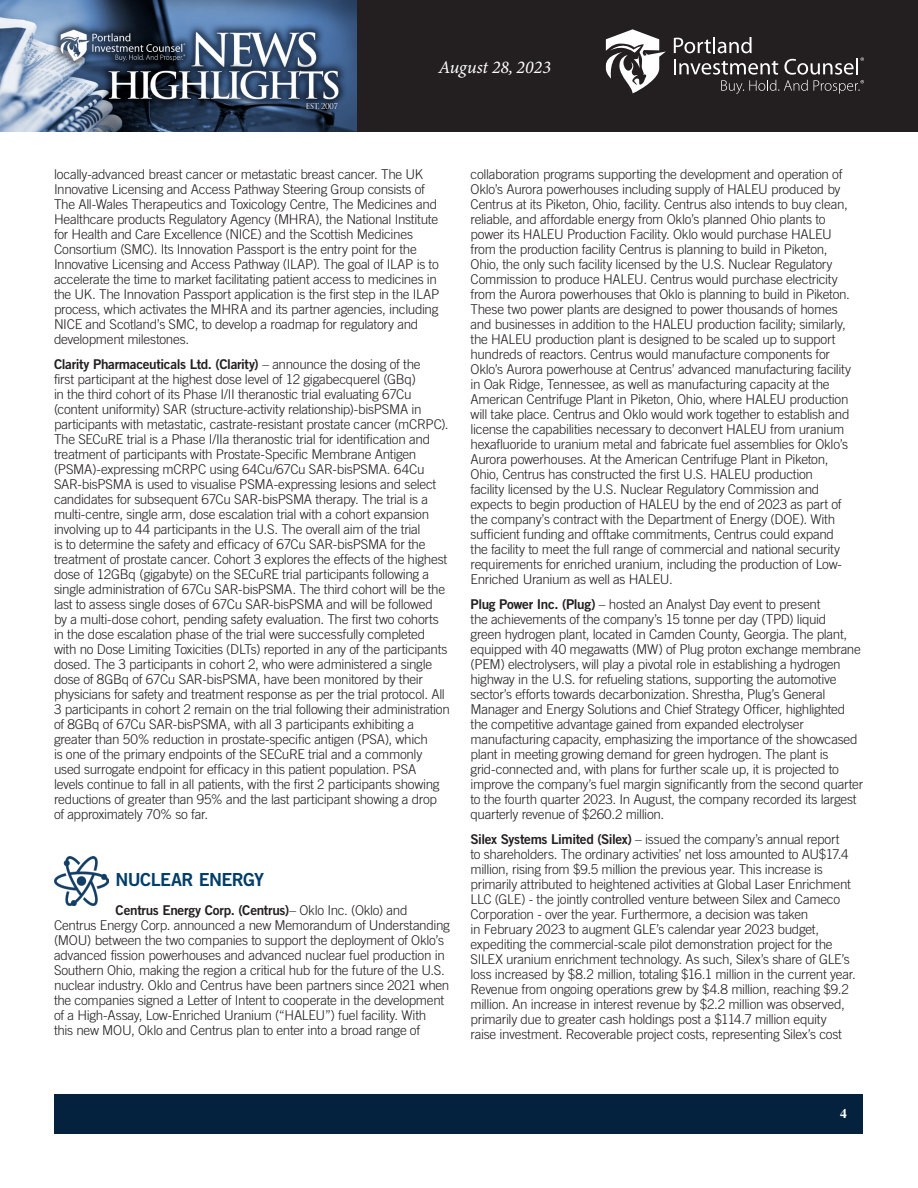
<style>
.page{position:relative;width:918px;height:1188px;background:#fff}
.page>*{position:absolute;margin:0;border:0;box-sizing:border-box;transform-origin:0 0}
.t1{font:italic 18px "Minion Variable Concept";color:#fff}
.Article_-_Body{font:18px "Trade Gothic Bold Two";letter-spacing:-.035em;color:#003e69}
.Article_-_Body-2{font:300 13.5px/15px "Trade Gothic";letter-spacing:-.02em;color:#231f20}
.t2{font:700 13.5px "Times";color:#fff}
.s1{font-family:"Trade Gothic Bold Two";font-weight:400}
</style>
<div class="page">
<div style="left:356px;top:0;width:562px;height:132px;background:#231f20"></div>
<img style="left:0;top:0;width:356px;height:132px">
<svg style="left:674px;top:37px;width:190px;height:57px"></svg>
<svg style="left:606px;top:29px;width:60px;height:64px"></svg>
<div style="left:55px;top:1094px;width:808px;height:39px;background:#04213e"></div>
<img style="left:54px;top:857px;width:55px;height:49px">
<h1 class="t1" style="left:439px;top:55px;width:113px">August 28, 2023</h1>
<p class="Article_-_Body-2" style="left:54px;top:167px;width:387px">locally-advanced breast cancer or metastatic breast cancer. The UK Innovative Licensing and Access Pathway Steering Group consists of The All-Wales Therapeutics and Toxicology Centre, The Medicines and Healthcare products Regulatory Agency (MHRA), the National Institute for Health and Care Excellence (NICE) and the Scottish Medicines Consortium (SMC). Its Innovation Passport is the entry point for the Innovative Licensing and Access Pathway (ILAP). The goal of ILAP is to accelerate the time to market facilitating patient access to medicines in the UK. The Innovation Passport application is the first step in the ILAP process, which activates the MHRA and its partner agencies, including NICE and Scotland’s SMC, to develop a roadmap for regulatory and development milestones.</p>
<p class="Article_-_Body-2" style="left:54px;top:356px;width:397px"><span class="s1">Clarity Pharmaceuticals Ltd. (Clarity)</span> – announce the dosing of the<br>first participant at the highest dose level of 12 gigabecquerel (GBq)<br>in the third cohort of its Phase I/II theranostic trial evaluating 67Cu (content uniformity) SAR (structure-activity relationship)-bisPSMA in participants with metastatic, castrate-resistant prostate cancer (mCRPC).<br>The SECuRE trial is a Phase I/IIa theranostic trial for identification and treatment of participants with Prostate-Specific Membrane Antigen (PSMA)-expressing mCRPC using 64Cu/67Cu SAR-bisPSMA. 64Cu SAR-bisPSMA is used to visualise PSMA-expressing lesions and select candidates for subsequent 67Cu SAR-bisPSMA therapy. The trial is a multi-centre, single arm, dose escalation trial with a cohort expansion involving up to 44 participants in the U.S. The overall aim of the trial<br>is to determine the safety and efficacy of 67Cu SAR-bisPSMA for the treatment of prostate cancer. Cohort 3 explores the effects of the highest dose of 12GBq (gigabyte) on the SECuRE trial participants following a single administration of 67Cu SAR-bisPSMA. The third cohort will be the last to assess single doses of 67Cu SAR-bisPSMA and will be followed<br>by a multi-dose cohort, pending safety evaluation. The first two cohorts in the dose escalation phase of the trial were successfully completed with no Dose Limiting Toxicities (DLTs) reported in any of the participants dosed. The 3 participants in cohort 2, who were administered a single dose of 8GBq of 67Cu SAR-bisPSMA, have been monitored by their physicians for safety and treatment response as per the trial protocol. All 3 participants in cohort 2 remain on the trial following their administration of 8GBq of 67Cu SAR-bisPSMA, with all 3 participants exhibiting a greater than 50% reduction in prostate-specific antigen (PSA), which<br>is one of the primary endpoints of the SECuRE trial and a commonly used surrogate endpoint for efficacy in this patient population. PSA<br>levels continue to fall in all patients, with the first 2 participants showing reductions of greater than 95% and the last participant showing a drop of approximately 70% so far.</p>
<p class="Article_-_Body" style="left:115px;top:869px;width:150px">NUCLEAR ENERGY</p>
<p class="Article_-_Body-2" style="left:54px;top:902px;width:398px;text-indent:62px"><span class="s1">Centrus Energy Corp. (Centrus)</span>– Oklo Inc. (Oklo) and Centrus Energy Corp. announced a new Memorandum of Understanding (MOU) between the two companies to support the deployment of Oklo’s advanced fission powerhouses and advanced nuclear fuel production in Southern Ohio, making the region a critical hub for the future of the U.S. nuclear industry. Oklo and Centrus have been partners since 2021 when the companies signed a Letter of Intent to cooperate in the development of a High-Assay, Low-Enriched Uranium (“HALEU”) fuel facility. With<br>this new MOU, Oklo and Centrus plan to enter into a broad range of</p>
<p class="Article_-_Body-2" style="left:471px;top:167px;width:382px">collaboration programs supporting the development and operation of Oklo’s Aurora powerhouses including supply of HALEU produced by Centrus at its Piketon, Ohio, facility. Centrus also intends to buy clean, reliable, and affordable energy from Oklo’s planned Ohio plants to power its HALEU Production Facility. Oklo would purchase HALEU from the production facility Centrus is planning to build in Piketon, Ohio, the only such facility licensed by the U.S. Nuclear Regulatory Commission to produce HALEU. Centrus would purchase electricity from the Aurora powerhouses that Oklo is planning to build in Piketon.<br>These two power plants are designed to power thousands of homes and businesses in addition to the HALEU production facility; similarly, the HALEU production plant is designed to be scaled up to support hundreds of reactors. Centrus would manufacture components for Oklo’s Aurora powerhouse at Centrus’ advanced manufacturing facility in Oak Ridge, Tennessee, as well as manufacturing capacity at the American Centrifuge Plant in Piketon, Ohio, where HALEU production will take place. Centrus and Oklo would work together to establish and license the capabilities necessary to deconvert HALEU from uranium hexafluoride to uranium metal and fabricate fuel assemblies for Oklo’s Aurora powerhouses. At the American Centrifuge Plant in Piketon, Ohio, Centrus has constructed the first U.S. HALEU production<br>facility licensed by the U.S. Nuclear Regulatory Commission and expects to begin production of HALEU by the end of 2023 as part of the company’s contract with the Department of Energy (DOE). With sufficient funding and offtake commitments, Centrus could expand the facility to meet the full range of commercial and national security requirements for enriched uranium, including the production of Low-Enriched Uranium as well as HALEU.</p>
<p class="Article_-_Body-2" style="left:471px;top:596px;width:394px"><span class="s1">Plug Power Inc. (Plug)</span> – hosted an Analyst Day event to present<br>the achievements of the company’s 15 tonne per day (TPD) liquid<br>green hydrogen plant, located in Camden County, Georgia. The plant, equipped with 40 megawatts (MW) of Plug proton exchange membrane (PEM) electrolysers, will play a pivotal role in establishing a hydrogen highway in the U.S. for refueling stations, supporting the automotive sector’s efforts towards decarbonization. Shrestha, Plug’s General Manager and Energy Solutions and Chief Strategy Officer, highlighted the competitive advantage gained from expanded electrolyser manufacturing capacity, emphasizing the importance of the showcased plant in meeting growing demand for green hydrogen. The plant is grid-connected and, with plans for further scale up, it is projected to improve the company’s fuel margin significantly from the second quarter to the fourth quarter 2023. In August, the company recorded its largest quarterly revenue of $260.2 million.</p>
<p class="Article_-_Body-2" style="left:471px;top:831px;width:387px"><span class="s1">Silex Systems Limited (Silex)</span> – issued the company’s annual report<br>to shareholders. The ordinary activities’ net loss amounted to AU$17.4 million, rising from $9.5 million the previous year. This increase is primarily attributed to heightened activities at Global Laser Enrichment LLC (GLE) - the jointly controlled venture between Silex and Cameco Corporation - over the year. Furthermore, a decision was taken<br>in February 2023 to augment GLE’s calendar year 2023 budget, expediting the commercial-scale pilot demonstration project for the SILEX uranium enrichment technology. As such, Silex’s share of GLE’s loss increased by $8.2 million, totaling $16.1 million in the current year.<br>Revenue from ongoing operations grew by $4.8 million, reaching $9.2 million. An increase in interest revenue by $2.2 million was observed, primarily due to greater cash holdings post a $114.7 million equity raise investment. Recoverable project costs, representing Silex’s cost</p>
<p class="t2" style="left:840px;top:1100px;width:8px">4</p>
</div>
